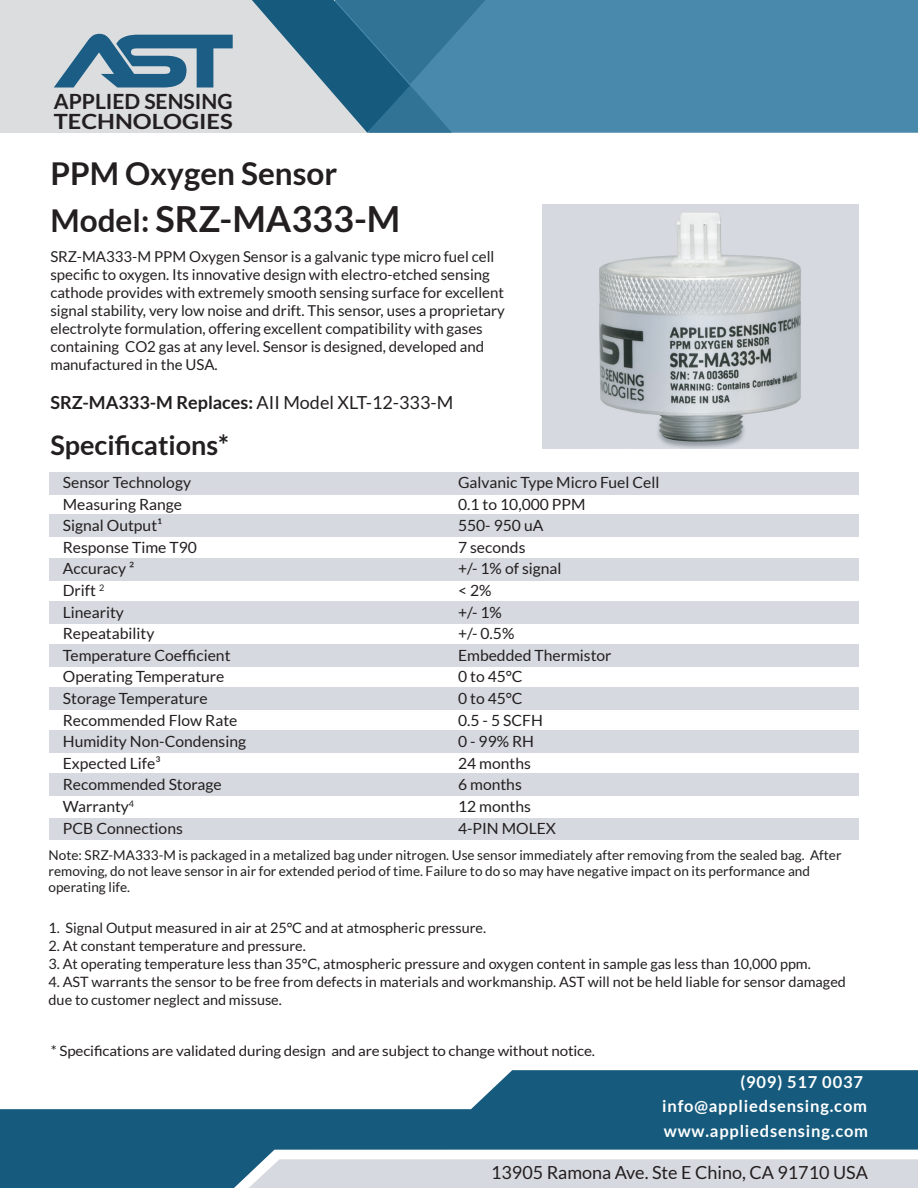
<style>
.page{position:relative;width:918px;height:1188px;background:#fff}
.page>*{position:absolute;margin:0;border:0;box-sizing:border-box;transform-origin:0 0}
.t1{font:700 36px "Lato";color:#231f20}
.t2{font:700 31.5px "Lato";color:#231f20}
.t3{font:700 27px "Lato";color:#231f20}
.t4{font:700 21px/19.6px "Lato";color:#231f20}
.t5{font:700 18px "Lato";color:#231f20}
.t6{font:18px "Lato";color:#241e1f}
.t7{font:700 16.5px/24.5px "Lato";letter-spacing:.05em;color:#fff;text-align:right}
.t8{font:15.45px "Lato";color:#231f20}
.t9{font:15px/18px "Lato";color:#231f20}
.t10{font:14.25px/18px "Lato";color:#231f20}
.t11{font:14.25px "Lato";color:#231f20;scale:1.06 1}
.t12{font:13.5px/16.2px "Lato";color:#231f20}
.s1{font-size:31.5px}
.s2{font-weight:400}
</style>
<div class="page">
<div style="left:0;top:0;width:918px;height:133px;background:#dcdddf"></div>
<div style="left:485px;top:0;width:433px;height:133px;background:#4989ac"></div>
<svg style="left:0;top:1070px;width:918px;height:118px;fill:#165b7d"></svg>
<div style="left:249px;top:1159px;width:669px;height:29px;background:#d6d9df"></div>
<svg style="left:54px;top:34px;width:179px;height:54px"></svg>
<svg style="left:252px;top:0;width:233px;height:133px"></svg>
<div style="left:49px;top:472px;width:810px;height:22px;background:#d6d9df"></div>
<div style="left:49px;top:514px;width:810px;height:23px;background:#d6d9df"></div>
<div style="left:49px;top:818px;width:810px;height:21px;background:#d6d9df"></div>
<div style="left:49px;top:558px;width:810px;height:23px;background:#d6d9df"></div>
<div style="left:49px;top:688px;width:810px;height:22px;background:#d6d9df"></div>
<div style="left:49px;top:602px;width:810px;height:22px;background:#d6d9df"></div>
<div style="left:49px;top:645px;width:810px;height:22px;background:#d6d9df"></div>
<div style="left:49px;top:731px;width:810px;height:22px;background:#d6d9df"></div>
<div style="left:49px;top:773px;width:810px;height:23px;background:#d6d9df"></div>
<img style="left:543px;top:205px;width:316px;height:244px">
<h3 class="t4" style="left:54px;top:91px;width:180px">APPLIED SENSING<br>TECHNOLOGIES</h3>
<h2 class="t2" style="left:50px;top:155px;width:288px">PPM Oxygen Sensor</h2>
<h1 class="t1" style="left:51px;top:199px;width:351px"><span class="s1">Model:</span> SRZ-MA333-M</h1>
<p class="t9" style="left:50px;top:248px;width:456px">SRZ-MA333-M PPM Oxygen Sensor is a galvanic type micro fuel cell specific to oxygen. Its innovative design with electro-etched sensing cathode provides with extremely smooth sensing surface for excellent signal stability, very low noise and drift. This sensor, uses a proprietary electrolyte formulation, offering excellent compatibility with gases containing CO2 gas at any level. Sensor is designed, developed and manufactured in the USA.</p>
<p class="t5" style="left:51px;top:392px;width:404px">SRZ-MA333-M Replaces: <span class="s2">AII Model XLT-12-333-M</span></p>
<h3 class="t3" style="left:51px;top:430px;width:180px">Specifications*</h3>
<p class="t8" style="left:63px;top:474px;width:130px">Sensor Technology</p>
<p class="t8" style="left:458px;top:474px;width:203px">Galvanic Type Micro Fuel Cell</p>
<p class="t8" style="left:63px;top:496px;width:121px">Measuring Range</p>
<p class="t8" style="left:458px;top:496px;width:129px">0.1 to 10,000 PPM</p>
<p class="t8" style="left:63px;top:517px;width:101px">Signal Output¹</p>
<p class="t8" style="left:458px;top:517px;width:87px">550- 950 uA</p>
<p class="t8" style="left:63px;top:539px;width:136px">Response Time T90</p>
<p class="t8" style="left:458px;top:539px;width:69px">7 seconds</p>
<p class="t8" style="left:63px;top:560px;width:73px">Accuracy ²</p>
<p class="t8" style="left:458px;top:560px;width:105px">+/- 1% of signal</p>
<p class="t8" style="left:63px;top:582px;width:43px">Drift <sup>2</sup></p>
<p class="t8" style="left:458px;top:582px;width:35px">&lt; 2%</p>
<p class="t8" style="left:63px;top:603px;width:63px">Linearity</p>
<p class="t8" style="left:458px;top:603px;width:45px">+/- 1%</p>
<p class="t8" style="left:63px;top:625px;width:93px">Repeatability</p>
<p class="t8" style="left:458px;top:625px;width:58px">+/- 0.5%</p>
<p class="t8" style="left:63px;top:647px;width:169px">Temperature Coefficient</p>
<p class="t8" style="left:458px;top:647px;width:155px">Embedded Thermistor</p>
<p class="t8" style="left:63px;top:668px;width:163px">Operating Temperature</p>
<p class="t8" style="left:458px;top:668px;width:66px">0 to 45°C</p>
<p class="t8" style="left:63px;top:690px;width:146px">Storage Temperature</p>
<p class="t8" style="left:458px;top:690px;width:66px">0 to 45°C</p>
<p class="t8" style="left:63px;top:711px;width:176px">Recommended Flow Rate</p>
<p class="t8" style="left:458px;top:711px;width:86px">0.5 - 5 SCFH</p>
<p class="t8" style="left:63px;top:733px;width:185px">Humidity Non-Condensing</p>
<p class="t8" style="left:458px;top:733px;width:78px">0 - 99% RH</p>
<p class="t8" style="left:63px;top:755px;width:99px">Expected Life³</p>
<p class="t8" style="left:458px;top:755px;width:74px">24 months</p>
<p class="t8" style="left:63px;top:776px;width:160px">Recommended Storage</p>
<p class="t8" style="left:458px;top:776px;width:65px">6 months</p>
<p class="t8" style="left:63px;top:798px;width:73px">Warranty<sup>4</sup></p>
<p class="t8" style="left:458px;top:798px;width:74px">12 months</p>
<p class="t8" style="left:63px;top:819px;width:122px">PCB Connections</p>
<p class="t8" style="left:458px;top:819px;width:100px">4-PIN MOLEX</p>
<p class="t12" style="left:49px;top:847px;width:794px">Note: SRZ-MA333-M is packaged in a metalized bag under nitrogen. Use sensor immediately after removing from the sealed bag. After removing, do not leave sensor in air for extended period of time. Failure to do so may have negative impact on its performance and operating life.</p>
<p class="t10" style="left:49px;top:919px;width:439px">1. Signal Output measured in air at 25°C and at atmospheric pressure.</p>
<p class="t10" style="left:49px;top:937px;width:259px">2. At constant temperature and pressure.</p>
<p class="t10" style="left:49px;top:955px;width:764px">3. At operating temperature less than 35°C, atmospheric pressure and oxygen content in sample gas less than 10,000 ppm.</p>
<p class="t10" style="left:49px;top:973px;width:799px">4. AST warrants the sensor to be free from defects in materials and workmanship. AST will not be held liable for sensor damaged due to customer neglect and missuse.</p>
<p class="t11" style="left:51px;top:1043px;width:515px">* Specifications are validated during design and are subject to change without notice.</p>
<p class="t7" style="left:662px;top:1069px;width:206px">(909) 517 0037 info@appliedsensing.com</p>
<p class="t7" style="left:664px;top:1119px;width:206px">www.appliedsensing.com</p>
<p class="t6" style="left:491px;top:1162px;width:378px">13905 Ramona Ave. Ste E Chino, CA 91710 USA</p>
</div>
